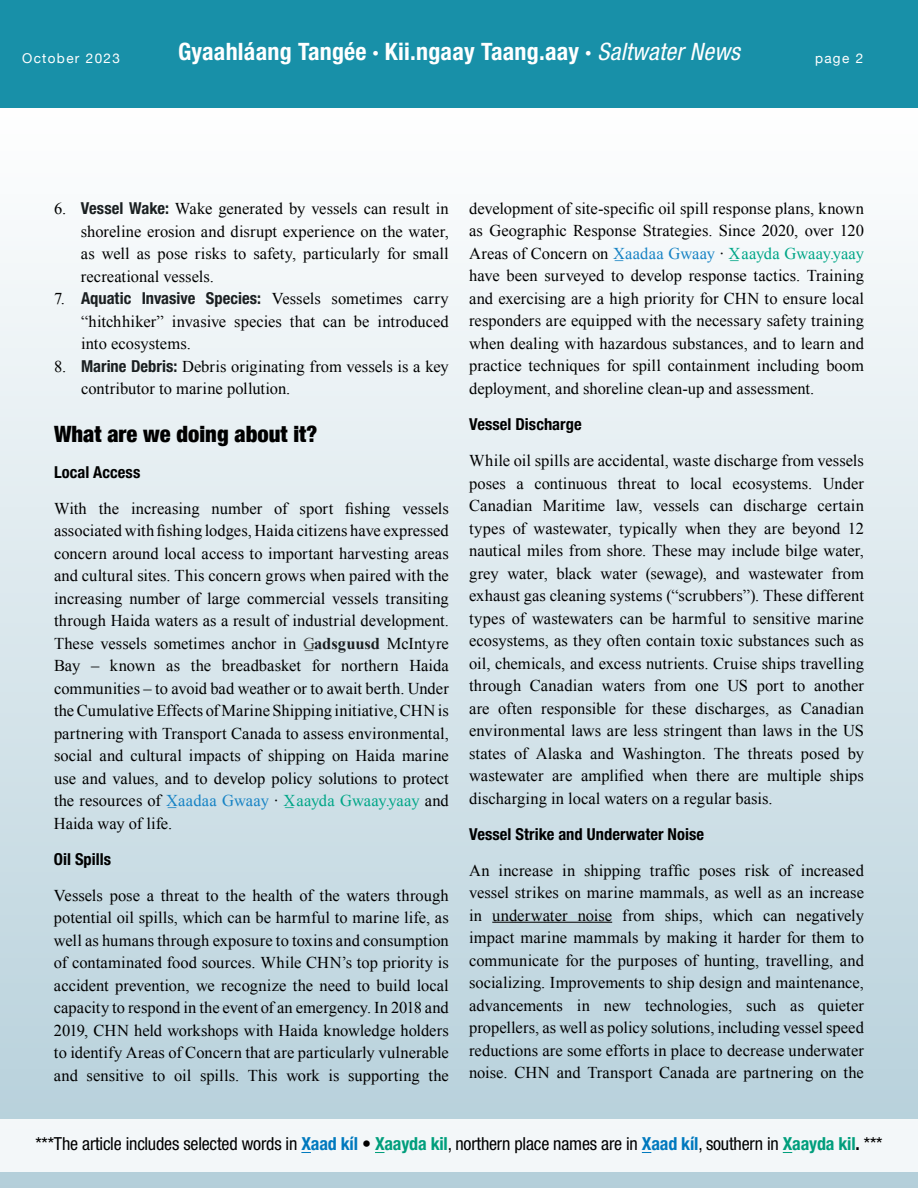
<style>
.page{position:relative;width:918px;height:1188px;background:#fff}
.page>*{position:absolute;margin:0;border:0;box-sizing:border-box;transform-origin:0 0}
.t1{font:700 condensed 24px "Helvetica Neue LT Std";letter-spacing:.01em;color:#fff}
.t2{font:900 condensed 22.5px "Helvetica Neue";color:#000}
.t3{font:condensed 18px "Helvetica Neue LT Std";letter-spacing:-.01em;color:#000}
.t4{font:16.5px/22.5px "Times New Roman";color:#000;text-align:justify}
.t5{font:700 condensed 16.5px "Helvetica Neue LT Std";letter-spacing:.005em;color:#000}
.t6{font:13.5px "Helvetica Neue";letter-spacing:.1em;color:#fff}
.s1{font-weight:400;font-style:italic}
.s2{font-family:"Helvetica Neue LT Std";font-weight:700;font-stretch:condensed;color:#1a1f21}
.s3{color:#393a39}
.s4{font-weight:700;color:#1a1f21}
.s5{color:#1783c4}
.s6{color:#00a687}
.s7{font-weight:700;color:#0079be}
.s8{font-weight:700}
.s9{font-weight:700;color:#009e7c}
</style>
<div class="page">
<div style="left:0;top:0;width:918px;height:108px;background:#1890a8"></div>
<div style="left:0;top:108px;width:918px;height:1080px;background:linear-gradient(to bottom,#fefefe,#b4ceda)"></div>
<hr style="left:492px;top:922px;width:120px;height:1px;background:#000">
<div style="left:0;top:1119px;width:918px;height:52px;background:#f3f7f9"></div>
<p class="t6" style="left:22px;top:48px;width:99px">October 2023</p>
<h1 class="t1" style="left:178px;top:37px;width:563px">Gyaahláang Tangée · Kii.ngaay Taang.aay · <span class="s1">Saltwater News</span></h1>
<p class="t6" style="left:815px;top:48px;width:50px">page 2</p>
<p class="t4" style="left:81px;top:197px;width:369px;text-indent:-27px">6. <span class="s2">Vessel Wake:</span> Wake generated by vessels can result in shoreline erosion and disrupt experience on the water, as well as pose risks to safety, particularly for small recreational vessels.</p>
<p class="t4" style="left:81px;top:287px;width:369px;text-indent:-27px">7. <span class="s2">Aquatic Invasive Species:</span> Vessels sometimes carry “hitchhiker” invasive species that can be introduced into ecosystems.</p>
<p class="t4" style="left:81px;top:355px;width:369px;text-indent:-27px">8. <span class="s2">Marine Debris:</span> Debris originating from vessels is a key contributor to marine pollution.</p>
<h2 class="t2" style="left:54px;top:415px;width:265px">What are we doing about it?</h2>
<p class="t5" style="left:54px;top:462px;width:88px">Local Access</p>
<p class="t4" style="left:54px;top:497px;width:396px">With the increasing number of sport fishing vessels associated with fishing lodges, Haida citizens have expressed concern around local access to important harvesting areas and cultural sites. This concern grows when paired with the increasing number of large commercial vessels transiting through Haida waters as a result of industrial development.<br>These vessels sometimes anchor in <span class="s3">G̲</span><span class="s4">adsguusd</span> McIntyre Bay – known as the breadbasket for northern Haida communities – to avoid bad weather or to await berth. Under the Cumulative Effects of Marine Shipping initiative, CHN is partnering with Transport Canada to assess environmental, social and cultural impacts of shipping on Haida marine use and values, and to develop policy solutions to protect the resources of <span class="s5">X̲aadaa Gwaay</span> ∙ <span class="s6">X̲aayda Gwaay.yaay</span> and Haida way of life.</p>
<p class="t5" style="left:54px;top:849px;width:59px">Oil Spills</p>
<p class="t4" style="left:54px;top:884px;width:396px">Vessels pose a threat to the health of the waters through potential oil spills, which can be harmful to marine life, as well as humans through exposure to toxins and consumption of contaminated food sources. While CHN’s top priority is accident prevention, we recognize the need to build local capacity to respond in the event of an emergency. In 2018 and 2019, CHN held workshops with Haida knowledge holders to identify Areas of Concern that are particularly vulnerable and sensitive to oil spills. This work is supporting the</p>
<p class="t4" style="left:469px;top:197px;width:396px">development of site-specific oil spill response plans, known as Geographic Response Strategies. Since 2020, over 120<br>Areas of Concern on <span class="s5">X̲aadaa Gwaay</span> ∙ <span class="s6">X̲aayda Gwaay.yaay </span>have been surveyed to develop response tactics. Training and exercising are a high priority for CHN to ensure local responders are equipped with the necessary safety training when dealing with hazardous substances, and to learn and practice techniques for spill containment including boom deployment, and shoreline clean-up and assessment.</p>
<p class="t5" style="left:469px;top:414px;width:114px">Vessel Discharge</p>
<p class="t4" style="left:469px;top:449px;width:396px">While oil spills are accidental, waste discharge from vessels poses a continuous threat to local ecosystems. Under Canadian Maritime law, vessels can discharge certain types of wastewater, typically when they are beyond 12 nautical miles from shore. These may include bilge water, grey water, black water (sewage), and wastewater from exhaust gas cleaning systems (“scrubbers”). These different types of wastewaters can be harmful to sensitive marine ecosystems, as they often contain toxic substances such as oil, chemicals, and excess nutrients. Cruise ships travelling through Canadian waters from one US port to another are often responsible for these discharges, as Canadian environmental laws are less stringent than laws in the US states of Alaska and Washington. The threats posed by wastewater are amplified when there are multiple ships discharging in local waters on a regular basis.</p>
<p class="t5" style="left:469px;top:824px;width:237px">Vessel Strike and Underwater Noise</p>
<p class="t4" style="left:469px;top:859px;width:396px">An increase in shipping traffic poses risk of increased vessel strikes on marine mammals, as well as an increase in underwater noise from ships, which can negatively impact marine mammals by making it harder for them to communicate for the purposes of hunting, travelling, and socializing. Improvements to ship design and maintenance, advancements in new technologies, such as quieter propellers, as well as policy solutions, including vessel speed reductions are some efforts in place to decrease underwater noise. CHN and Transport Canada are partnering on the</p>
<p class="t3" style="left:35px;top:1133px;width:849px">***The article includes selected words in <span class="s7">Xaad kíl</span> <span class="s8">•</span> <span class="s9">Xaayda kil</span>, northern place names are in <span class="s7">Xaad kíl</span>, southern in <span class="s9">Xaayda kil</span><span class="s8">.</span> ***</p>
</div>
